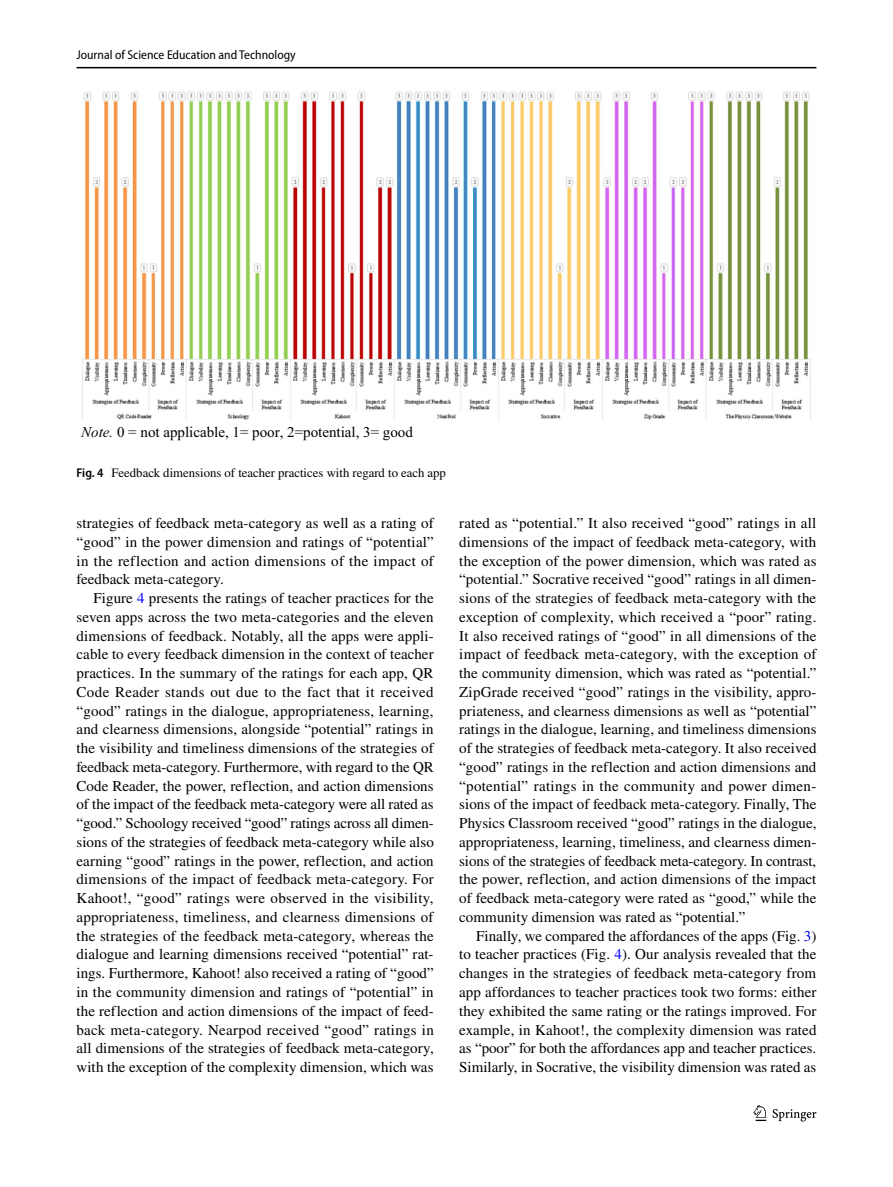
<style>
.page{position:relative;width:893px;height:1187px;background:#fff}
.page>*{position:absolute;margin:0;border:0;box-sizing:border-box;transform-origin:0 0}
.t1{font:15px/18.8px "STIX";letter-spacing:.005em;color:#000;text-align:justify}
.t2{font:15px "Times New Roman PSMT2";color:#000}
.t3{font:12.75px "STIX";color:#000}
.t4{font:semi-condensed 12.75px "Myriad Pro";color:#000}
.s1{font-family:"Times New Roman PS Italic MT2"}
.s2{font-family:"Myriad Pro";font-weight:600;font-stretch:semi-condensed}
.s3{color:#00f}
</style>
<div class="page">
<hr style="left:77px;top:67px;width:739px;height:1px;background:#000">
<svg style="left:753px;top:1105px;width:13px;height:15px"></svg>
<svg style="left:773px;top:1109px;width:43px;height:12px"></svg>
<img style="left:82px;top:91px;width:729px;height:329px">
<p class="t4" style="left:77px;top:48px;width:221px">Journal of Science Education and Technology</p>
<p class="t2" style="left:81px;top:422px;width:333px"><span class="s1">Note.</span> 0 = not applicable, 1= poor, 2=potential, 3= good</p>
<p class="t3" style="left:77px;top:463px;width:371px"><span class="s2">Fig. 4</span> Feedback dimensions of teacher practices with regard to each app</p>
<p class="t1" style="left:77px;top:514px;width:359px">strategies of feedback meta-category as well as a rating of “good” in the power dimension and ratings of “potential” in the reflection and action dimensions of the impact of feedback meta-category.</p>
<p class="t1" style="left:77px;top:589px;width:359px;text-indent:17px">Figure <span class="s3">4</span> presents the ratings of teacher practices for the seven apps across the two meta-categories and the eleven dimensions of feedback. Notably, all the apps were appli&shy;cable to every feedback dimension in the context of teacher practices. In the summary of the ratings for each app, QR Code Reader stands out due to the fact that it received “good” ratings in the dialogue, appropriateness, learning, and clearness dimensions, alongside “potential” ratings in the visibility and timeliness dimensions of the strategies of feedback meta-category. Furthermore, with regard to the QR Code Reader, the power, reflection, and action dimensions of the impact of the feedback meta-category were all rated as “good.” Schoology received “good” ratings across all dimen&shy;sions of the strategies of feedback meta-category while also earning “good” ratings in the power, reflection, and action dimensions of the impact of feedback meta-category. For Kahoot!, “good” ratings were observed in the visibility, appropriateness, timeliness, and clearness dimensions of the strategies of the feedback meta-category, whereas the dialogue and learning dimensions received “potential” rat&shy;ings. Furthermore, Kahoot! also received a rating of “good” in the community dimension and ratings of “potential” in the reflection and action dimensions of the impact of feed&shy;back meta-category. Nearpod received “good” ratings in all dimensions of the strategies of feedback meta-category, with the exception of the complexity dimension, which was</p>
<p class="t1" style="left:459px;top:514px;width:359px">rated as “potential.” It also received “good” ratings in all dimensions of the impact of feedback meta-category, with the exception of the power dimension, which was rated as “potential.” Socrative received “good” ratings in all dimen&shy;sions of the strategies of feedback meta-category with the exception of complexity, which received a “poor” rating.<br>It also received ratings of “good” in all dimensions of the impact of feedback meta-category, with the exception of the community dimension, which was rated as “potential.” ZipGrade received “good” ratings in the visibility, appro&shy;priateness, and clearness dimensions as well as “potential” ratings in the dialogue, learning, and timeliness dimensions of the strategies of feedback meta-category. It also received “good” ratings in the reflection and action dimensions and “potential” ratings in the community and power dimen&shy;sions of the impact of feedback meta-category. Finally, The Physics Classroom received “good” ratings in the dialogue, appropriateness, learning, timeliness, and clearness dimen&shy;sions of the strategies of feedback meta-category. In contrast, the power, reflection, and action dimensions of the impact of feedback meta-category were rated as “good,” while the community dimension was rated as “potential.”</p>
<p class="t1" style="left:459px;top:927px;width:359px;text-indent:17px">Finally, we compared the affordances of the apps (Fig. <span class="s3">3</span>) to teacher practices (Fig. <span class="s3">4</span>). Our analysis revealed that the changes in the strategies of feedback meta-category from app affordances to teacher practices took two forms: either they exhibited the same rating or the ratings improved. For example, in Kahoot!, the complexity dimension was rated as “poor” for both the affordances app and teacher practices.<br>Similarly, in Socrative, the visibility dimension was rated as</p>
</div>
